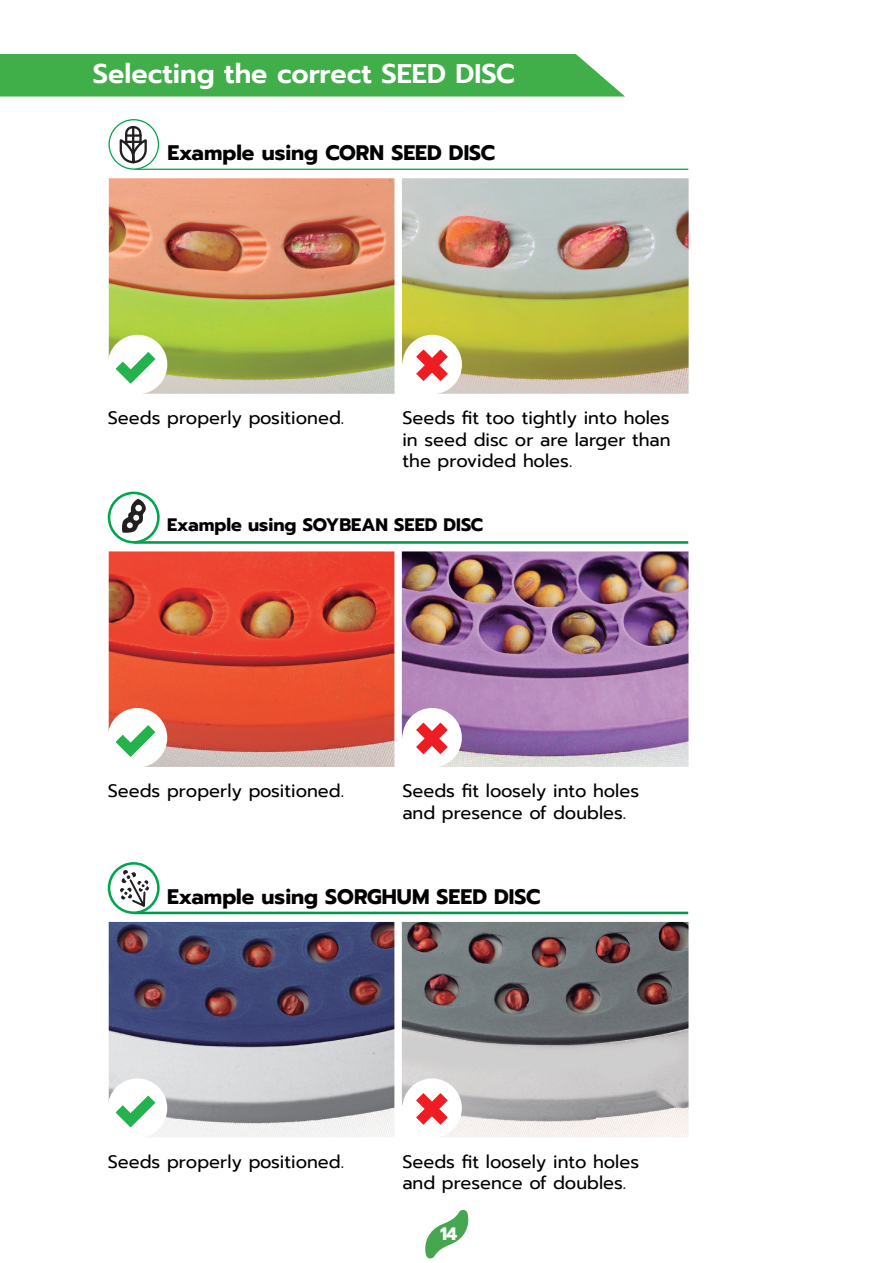
<style>
.page{position:relative;width:893px;height:1263px;background:#fff}
.page>*{position:absolute;margin:0;border:0;box-sizing:border-box;transform-origin:0 0}
.Capitulos{font:600 27px "Prompt";color:#fff}
.t1{font:700 21px "Prompt";color:#000}
.t2{font:18px/21.6px "Prompt";color:#000}
.t3{font:700 18px "Prompt";color:#000}
.t4{font:700 18px "Prompt";color:#fff}
</style>
<div class="page">
<svg style="left:425px;top:1209px;width:44px;height:50px"></svg>
<hr style="left:134px;top:912px;width:554px;height:2px;background:#00984a">
<img style="left:402px;top:922px;width:286px;height:215px">
<div style="left:402px;top:1078px;width:60px;height:60px;background:#fff;border-radius:50%"></div>
<svg style="left:416px;top:1093px;width:32px;height:32px"></svg>
<img style="left:109px;top:922px;width:285px;height:215px">
<div style="left:108px;top:1078px;width:59px;height:60px;background:#fff;border-radius:50%"></div>
<svg style="left:116px;top:1095px;width:39px;height:32px"></svg>
<svg style="left:109px;top:863px;width:49px;height:50px"></svg>
<div style="left:108px;top:862px;width:52px;height:52px;border:3px solid #00a54f;border-radius:50%"></div>
<svg style="left:120px;top:870px;width:29px;height:40px"></svg>
<hr style="left:134px;top:541px;width:554px;height:3px;background:#00984a">
<img style="left:402px;top:551px;width:286px;height:216px">
<div style="left:402px;top:708px;width:60px;height:59px;background:#fff;border-radius:50%"></div>
<svg style="left:416px;top:723px;width:32px;height:31px"></svg>
<img style="left:109px;top:551px;width:285px;height:216px">
<div style="left:108px;top:708px;width:59px;height:59px;background:#fff;border-radius:50%"></div>
<svg style="left:116px;top:725px;width:39px;height:32px"></svg>
<div style="left:108px;top:492px;width:52px;height:51px;border:3px solid #00a54f;border-radius:50%"></div>
<svg style="left:122px;top:499px;width:24px;height:34px"></svg>
<hr style="left:134px;top:169px;width:554px;height:1px;background:#00a54f">
<img style="left:402px;top:178px;width:287px;height:216px">
<div style="left:402px;top:335px;width:60px;height:59px;background:#fff;border-radius:50%"></div>
<svg style="left:416px;top:349px;width:32px;height:32px"></svg>
<img style="left:109px;top:178px;width:285px;height:216px">
<div style="left:108px;top:335px;width:59px;height:59px;background:#fff;border-radius:50%"></div>
<svg style="left:116px;top:352px;width:39px;height:32px"></svg>
<svg style="left:109px;top:120px;width:49px;height:49px"></svg>
<div style="left:108px;top:119px;width:51px;height:51px;border:1px solid #00a54f;border-radius:50%"></div>
<svg style="left:118px;top:125px;width:30px;height:39px"></svg>
<div style="left:0;top:54px;width:625px;height:43px;background:#40ae49"></div>
<p class="Capitulos" style="left:93px;top:54px;width:423px">Selecting the correct SEED DISC</p>
<p class="t1" style="left:167px;top:137px;width:329px">Example using CORN SEED DISC</p>
<p class="t2" style="left:108px;top:407px;width:238px">Seeds properly positioned.</p>
<p class="t2" style="left:402px;top:407px;width:270px;text-align:justify">Seeds fit too tightly into holes in seed disc or are larger than the provided holes.</p>
<p class="t3" style="left:167px;top:511px;width:317px">Example using SOYBEAN SEED DISC</p>
<p class="t2" style="left:108px;top:780px;width:238px">Seeds properly positioned.</p>
<p class="t2" style="left:402px;top:780px;width:238px">Seeds fit loosely into holes and presence of doubles.</p>
<p class="t1" style="left:167px;top:881px;width:375px">Example using SORGHUM SEED DISC</p>
<p class="t2" style="left:108px;top:1150px;width:238px">Seeds properly positioned.</p>
<p class="t2" style="left:402px;top:1150px;width:238px">Seeds fit loosely into holes and presence of doubles.</p>
<p class="t4" style="left:440px;top:1220px;width:19px">14</p>
</div>
